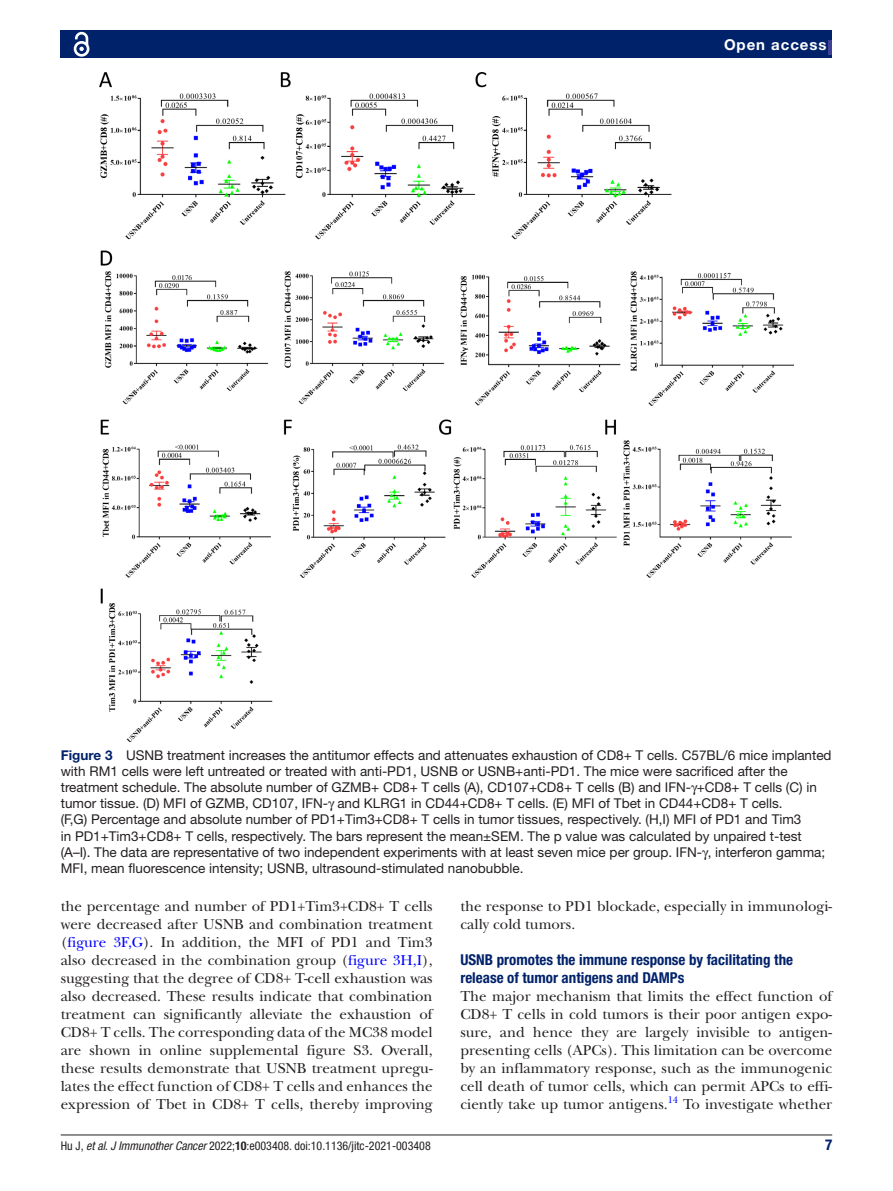
<style>
.page{position:relative;width:893px;height:1191px;background:#fff}
.page>*{position:absolute;margin:0;border:0;box-sizing:border-box;transform-origin:0 0}
.t1{font:15px/18px "New Baskerville";color:#231f20;text-align:justify}
.t2{font:700 condensed 15px/18px "Helvetica Neue LT Std";color:#00226b}
.t3{font:700 15px "Helvetica Neue LT Std";letter-spacing:.065em;color:#fff}
.t4{font:13.5px/16.2px "Helvetica Neue LT Std";color:#231f20}
.t5{font:condensed 12px "Helvetica Neue LT Std";color:#231f20}
.s1{font-weight:700;color:#00226b}
.s2{color:#00f}
.s3{font-style:italic}
.s4{font-weight:700}
</style>
<div class="page">
<hr style="left:61px;top:1134px;width:771px;height:1px;background:#231f20">
<div style="left:61px;top:31px;width:771px;height:27px;background:#00226b"></div>
<hr style="left:828px;top:40px;width:4px;height:15px;background:#414099">
<svg style="left:73px;top:31px;width:17px;height:26px"></svg>
<img style="left:99px;top:73px;width:695px;height:669px">
<p class="t3" style="left:724px;top:35px;width:104px">Open access</p>
<p class="t4" style="left:61px;top:746px;width:772px"><span class="s1">Figure 3</span> USNB treatment increases the antitumor effects and attenuates exhaustion of CD8+ T cells. C57BL/6 mice implanted with RM1 cells were left untreated or treated with anti-PD1, USNB or USNB+anti-PD1. The mice were sacrificed after the treatment schedule. The absolute number of GZMB+ CD8+ T cells (A), CD107+CD8+ T cells (B) and IFN- +CD8+ T cells (C) in tumor tissue. (D) MFI of GZMB, CD107, IFN- and KLRG1 in CD44+CD8+ T cells. (E) MFI of Tbet in CD44+CD8+ T cells.<br>(F,G) Percentage and absolute number of PD1+Tim3+CD8+ T cells in tumor tissues, respectively. (H,I) MFI of PD1 and Tim3<br>in PD1+Tim3+CD8+ T cells, respectively. The bars represent the mean±SEM. The p value was calculated by unpaired t-test (A–I). The data are representative of two independent experiments with at least seven mice per group. IFN- , interferon gamma; MFI, mean fluorescence intensity; USNB, ultrasound-stimulated nanobubble.</p>
<p class="t1" style="left:61px;top:897px;width:373px">the percentage and number of PD1+Tim3+CD8+ T cells were decreased after USNB and combination treatment (<span class="s2">figure 3F,G</span>). In addition, the MFI of PD1 and Tim3 also decreased in the combination group (<span class="s2">figure 3H,I</span>), suggesting that the degree of CD8+ T-cell exhaustion was also decreased. These results indicate that combination treatment can significantly alleviate the exhaustion of CD8+ T cells. The corresponding data of the MC38 model are shown in online supplemental figure S3. Overall, these results demonstrate that USNB treatment upregu&shy;lates the effect function of CD8+ T cells and enhances the expression of Tbet in CD8+ T cells, thereby improving</p>
<p class="t1" style="left:460px;top:897px;width:373px">the response to PD1 blockade, especially in immunologi&shy;cally cold tumors.</p>
<p class="t2" style="left:460px;top:950px;width:334px">USNB promotes the immune response by facilitating the release of tumor antigens and DAMPs</p>
<p class="t1" style="left:460px;top:987px;width:373px">The major mechanism that limits the effect function of CD8+ T cells in cold tumors is their poor antigen expo&shy;sure, and hence they are largely invisible to antigen&shy;presenting cells (APCs). This limitation can be overcome by an inflammatory response, such as the immunogenic cell death of tumor cells, which can permit APCs to effi&shy;ciently take up tumor antigens.<sup>14</sup> To investigate whether</p>
<p class="t5" style="left:61px;top:1138px;width:372px">Hu J, <span class="s3">et al</span>. <span class="s3">J Immunother Cancer</span> 2022;<span class="s4">10</span>:e003408. doi:10.1136/jitc-2021-003408</p>
<p class="t2" style="left:825px;top:1135px;width:9px">7</p>
</div>
